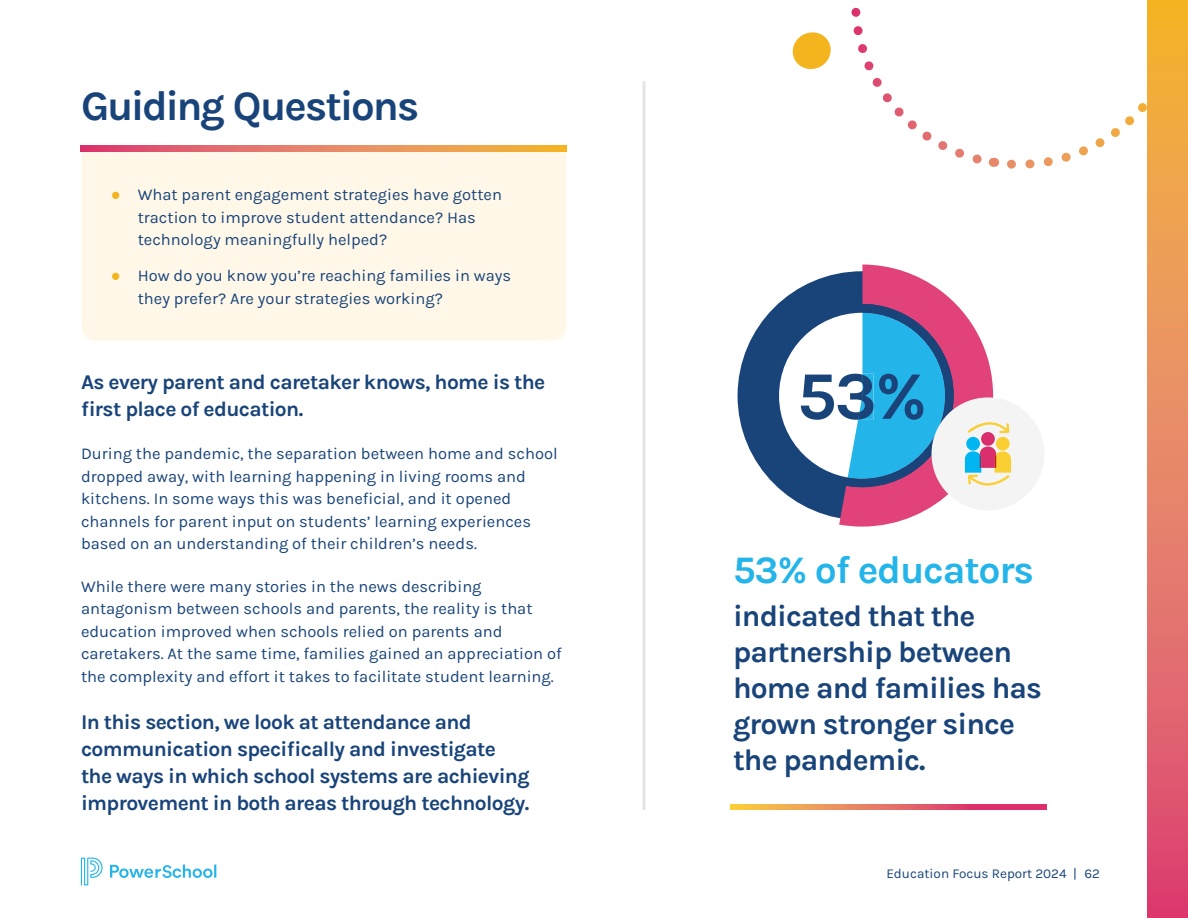
<style>
.page{position:relative;width:1188px;height:918px;background:#fff}
.page>*{position:absolute;margin:0;border:0;box-sizing:border-box;transform-origin:0 0}
.t1{font:700 42px "Karla";letter-spacing:-.05em;color:#19447a}
.t2{font:700 39px "Karla";letter-spacing:-.03em;color:#23b5e9}
.t3{font:700 30px/36px "Karla";letter-spacing:-.03em;color:#19447a}
.t4{font:700 21px/27px "Karla";letter-spacing:-.03em;color:#19447a}
.t5{font:16.5px/22.5px "Karla";color:#19447a}
.t6{font:13.5px "Karla";color:#19447a}
.s1{font-family:"Times New Roman";color:#f4b41d}
</style>
<div class="page">
<div style="left:82px;top:151px;width:484px;height:189px;background:#fff8e8"></div>
<svg style="left:81px;top:145px;width:486px;height:6px;background:#e7815e"></svg>
<svg style="left:1007px;top:0;width:141px;height:173px"></svg>
<svg style="left:851px;top:7px;width:144px;height:160px"></svg>
<svg style="left:792px;top:32px;width:39px;height:38px"></svg>
<hr style="left:643px;top:81px;width:3px;height:729px;background:#e7e5e4">
<svg style="left:731px;top:804px;width:316px;height:6px;background:#e67160"></svg>
<svg style="left:738px;top:287px;width:63px;height:217px;fill:#18447a"></svg>
<div style="left:932px;top:397px;width:112px;height:113px;background:#f4f4f4;border-radius:50%"></div>
<svg style="left:801px;top:265px;width:210px;height:262px"></svg>
<svg style="left:81px;top:858px;width:22px;height:27px"></svg>
<svg style="left:110px;top:865px;width:106px;height:13px"></svg>
<svg style="left:1148px;top:0;width:40px;height:918px;background:#e7825e"></svg>
<h1 class="t1" style="left:81px;top:77px;width:340px">Guiding Questions</h1>
<p class="t5" style="left:138px;top:183px;width:366px;text-indent:-27px"><span class="s1">●</span> What parent engagement strategies have gotten traction to improve student attendance? Has technology meaningfully helped?</p>
<p class="t5" style="left:138px;top:264px;width:375px;text-indent:-27px"><span class="s1">●</span> How do you know you’re reaching families in ways they prefer? Are your strategies working?</p>
<p class="t4" style="left:81px;top:368px;width:466px">As every parent and caretaker knows, home is the first place of education.</p>
<p class="t5" style="left:81px;top:442px;width:478px">During the pandemic, the separation between home and school dropped away, with learning happening in living rooms and kitchens. In some ways this was beneficial, and it opened channels for parent input on students’ learning experiences based on an understanding of their children’s needs.</p>
<p class="t5" style="left:81px;top:575px;width:482px">While there were many stories in the news describing antagonism between schools and parents, the reality is that education improved when schools relied on parents and caretakers. At the same time, families gained an appreciation of the complexity and effort it takes to facilitate student learning.</p>
<p class="t4" style="left:81px;top:708px;width:450px">In this section, we look at attendance and communication specifically and investigate the ways in which school systems are achieving improvement in both areas through technology.</p>
<h2 class="t2" style="left:733px;top:543px;width:303px">53% of educators</h2>
<h3 class="t3" style="left:733px;top:596px;width:311px">indicated that the partnership between home and families has grown stronger since the pandemic.</h3>
<p class="t6" style="left:886px;top:865px;width:215px">Education Focus Report 2024 | 62</p>
</div>
